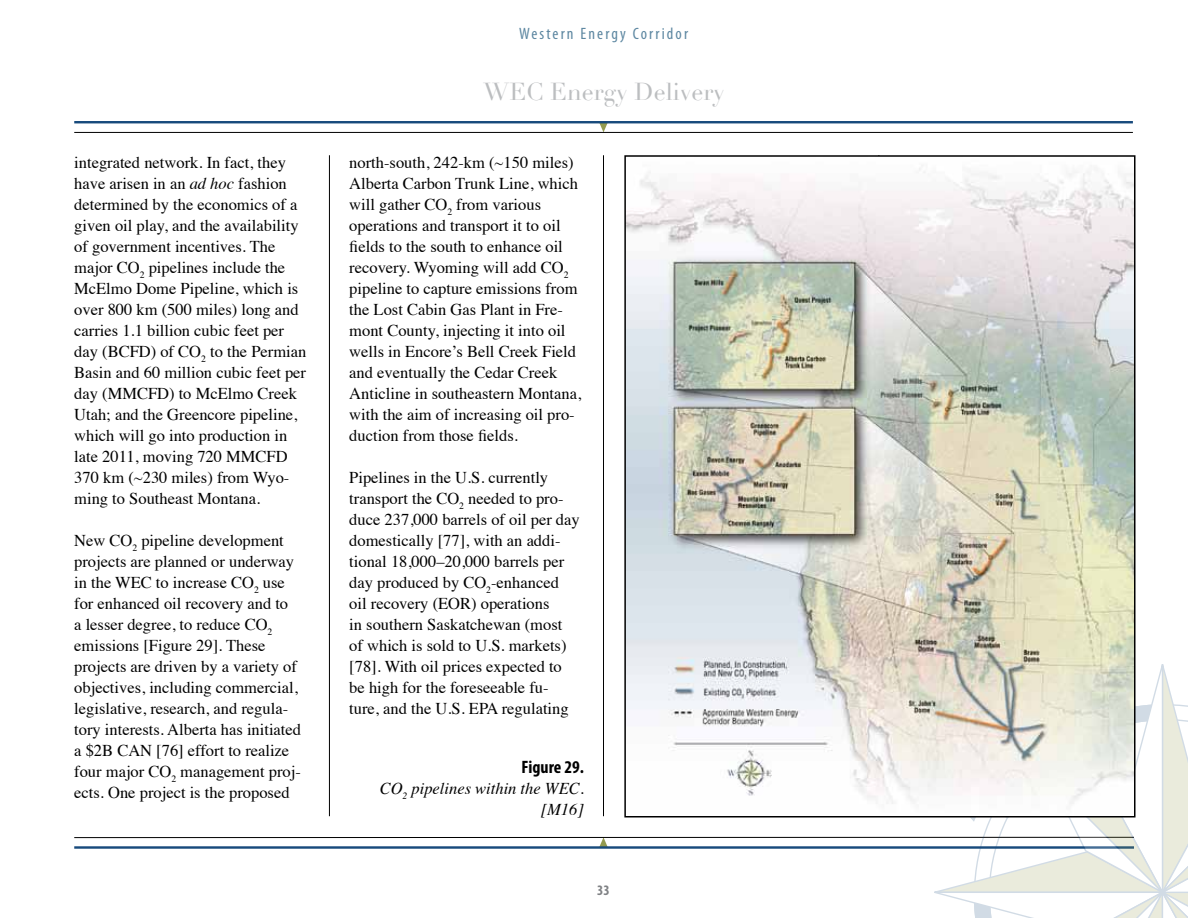
<style>
.page{position:relative;width:1188px;height:918px;background:#fff}
.page>*{position:absolute;margin:0;border:0;box-sizing:border-box;transform-origin:0 0}
.t1{font:24px "Didot";color:#bcbec0}
.t2{font:700 condensed 18px "Myriad Pro";color:#000}
.t3{font:16.5px/21px "Times";color:#000}
.t4{font:italic 16.5px/21px "Times";color:#000;text-align:right}
.t5{font:condensed 16.5px "Myriad Pro";letter-spacing:.13em;color:#5d87a1}
.t6{font:700 condensed 14.55px "Myriad Pro";color:#808285}
.s1{font-style:italic}
</style>
<div class="page">
<svg style="left:599px;top:123px;width:9px;height:9px"></svg>
<svg style="left:599px;top:838px;width:9px;height:8px"></svg>
<hr style="left:74px;top:121px;width:1059px;height:2px;background:#174a7c">
<hr style="left:74px;top:846px;width:1060px;height:3px;background:#174a7c">
<hr style="left:74px;top:132px;width:1059px;height:1px;background:#000">
<hr style="left:74px;top:837px;width:1060px;height:1px;background:#000">
<hr style="left:603px;top:155px;width:1px;height:661px;background:#000">
<hr style="left:329px;top:155px;width:1px;height:661px;background:#000">
<svg style="left:930px;top:664px;width:258px;height:254px"></svg>
<img style="left:627px;top:165px;width:506px;height:650px">
<div style="left:624px;top:155px;width:512px;height:663px;border:2px solid #000"></div>
<p class="t3" style="left:74px;top:150px;width:234px">integrated network. In fact, they have arisen in an <span class="s1">ad hoc</span> fashion determined by the economics of a given oil play, and the availability of government incentives. The major CO<sub>2</sub> pipelines include the<br>McElmo Dome Pipeline, which is over 800 km (500 miles) long and carries 1.1 billion cubic feet per day (BCFD) of CO<sub>2</sub> to the Permian<br>Basin and 60 million cubic feet per day (MMCFD) to McElmo Creek<br>Utah; and the Greencore pipeline, which will go into production in late 2011, moving 720 MMCFD<br>370 km (~230 miles) from Wyo&shy;ming to Southeast Montana.</p>
<p class="t3" style="left:74px;top:528px;width:228px">New CO<sub>2</sub> pipeline development projects are planned or underway in the WEC to increase CO<sub>2</sub> use for enhanced oil recovery and to<br>a lesser degree, to reduce CO<sub>2 </sub>emissions [Figure 29]. These projects are driven by a variety of objectives, including commercial, legislative, research, and regula&shy;tory interests. Alberta has initiated a $2B CAN [76] effort to realize four major CO<sub>2</sub> management proj&shy;ects. One project is the proposed</p>
<p class="t5" style="left:519px;top:24px;width:171px">Western Energy Corridor</p>
<h1 class="t1" style="left:484px;top:77px;width:243px">WEC Energy Delivery</h1>
<p class="t3" style="left:349px;top:150px;width:233px">north-south, 242-km (~150 miles)<br>Alberta Carbon Trunk Line, which will gather CO<sub>2</sub> from various operations and transport it to oil fields to the south to enhance oil recovery. Wyoming will add CO<sub>2 </sub>pipeline to capture emissions from the Lost Cabin Gas Plant in Fre&shy;mont County, injecting it into oil wells in Encore’s Bell Creek Field and eventually the Cedar Creek<br>Anticline in southeastern Montana, with the aim of increasing oil pro&shy;duction from those fields.</p>
<p class="t3" style="left:349px;top:465px;width:232px">Pipelines in the U.S. currently transport the CO<sub>2</sub> needed to pro&shy;duce 237,000 barrels of oil per day domestically [77], with an addi&shy;tional 18,000–20,000 barrels per day produced by CO<sub>2</sub>-enhanced oil recovery (EOR) operations<br>in southern Saskatchewan (most of which is sold to U.S. markets) [78]. With oil prices expected to be high for the foreseeable fu&shy;ture, and the U.S. EPA regulating</p>
<p class="t2" style="left:522px;top:755px;width:64px">Figure 29.</p>
<p class="t4" style="left:380px;top:777px;width:206px">CO<sub>2</sub> pipelines within the WEC. [M16]</p>
<p class="t6" style="left:597px;top:881px;width:14px">33</p>
</div>
